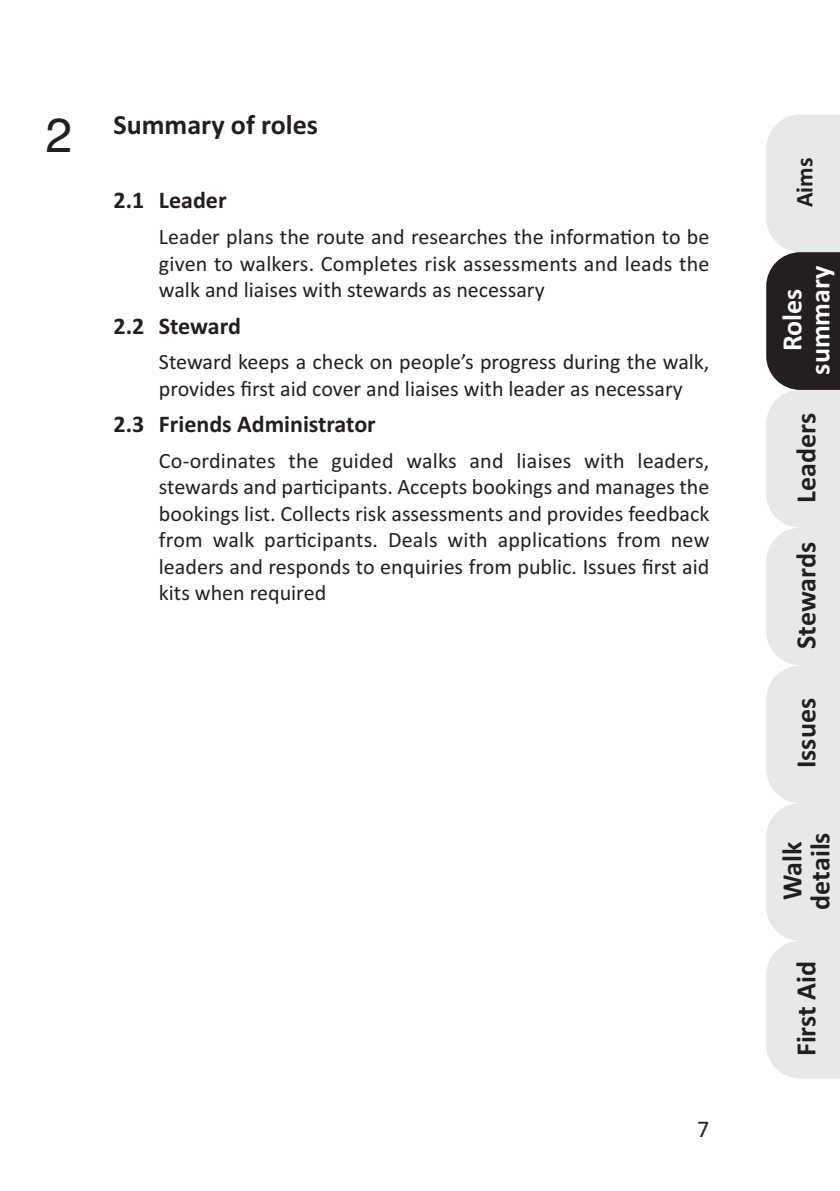
<style>
.page{position:relative;width:840px;height:1191px;background:#fff}
.page>*{position:absolute;margin:0;border:0;box-sizing:border-box;transform-origin:0 0}
.t1{font:48px "Helvetica";color:#231f20}
.t2{font:700 28px/28px "Calibri";color:#231f20;text-align:center}
.t3{font:700 28px/28px "Calibri";color:#fff;text-align:center}
.t4{font:700 24px "Calibri";color:#231f20}
.t5{font:24px "Calibri";color:#231f20}
.t6{font:22px/26.4px "Calibri";color:#231f20;text-align:justify}
</style>
<div class="page">
<svg style="left:766px;top:114px;width:73px;height:964px;background:#cdcece"></svg>
<h1 class="t1" style="left:45px;top:107px;width:28px">2</h1>
<p class="t2" style="left:113px;top:111px;width:206px">Summary of roles</p>
<p class="t4" style="left:113px;top:186px;width:114px">2.1 Leader</p>
<p class="t6" style="left:159px;top:223px;width:551px">Leader plans the route and researches the information to be given to walkers. Completes risk assessments and leads the walk and liaises with stewards as necessary</p>
<p class="t4" style="left:113px;top:311px;width:129px">2.2 Steward</p>
<p class="t6" style="left:159px;top:348px;width:551px">Steward keeps a check on people’s progress during the walk, provides first aid cover and liaises with leader as necessary</p>
<p class="t4" style="left:113px;top:410px;width:264px">2.3 Friends Administrator</p>
<p class="t6" style="left:159px;top:447px;width:551px">Co-ordinates the guided walks and liaises with leaders, stewards and participants. Accepts bookings and manages the bookings list. Collects risk assessments and provides feedback from walk participants. Deals with applications from new leaders and responds to enquiries from public. Issues first aid kits when required</p>
<p class="t5" style="left:696px;top:1114px;width:14px">7</p>
<p class="t4" style="left:789px;top:207px;width:51px;rotate:-90deg">Aims</p>
<p class="t3" style="left:777px;top:374px;width:110px;rotate:-90deg">Roles summary</p>
<p class="t2" style="left:791px;top:502px;width:91px;rotate:-90deg">Leaders</p>
<p class="t2" style="left:791px;top:649px;width:108px;rotate:-90deg">Stewards</p>
<p class="t2" style="left:791px;top:768px;width:72px;rotate:-90deg">Issues</p>
<p class="t2" style="left:777px;top:909px;width:79px;rotate:-90deg">Walk details</p>
<p class="t2" style="left:791px;top:1056px;width:97px;rotate:-90deg">First Aid</p>
</div>
